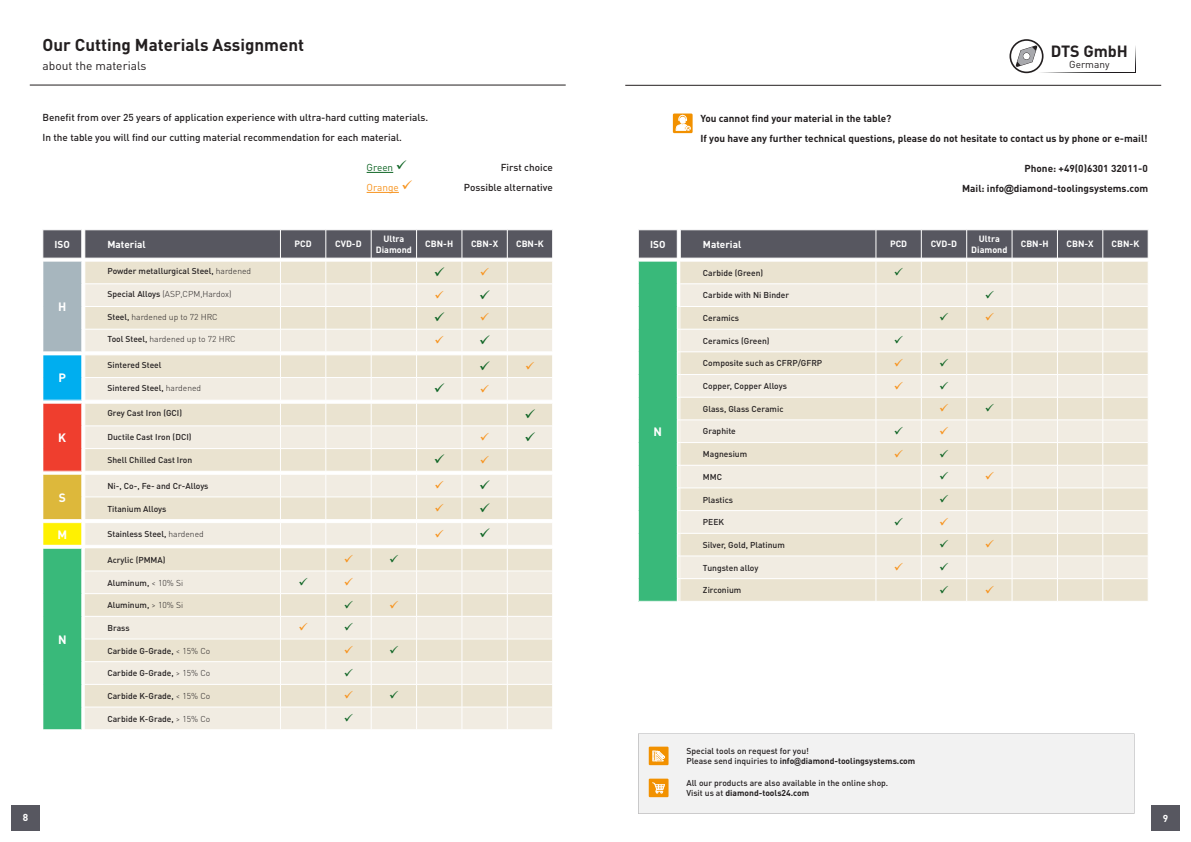
<style>
.page{position:relative;width:1191px;height:842px;background:#fff}
.page>*{position:absolute;margin:0;border:0;box-sizing:border-box;transform-origin:0 0}
.t1{font:700 17px "DIN Pro";color:#231f20}
.t2{font:700 16.1px "DIN Pro";color:#231f20}
.t3{font:12px "DIN Pro";color:#231f20}
.t4{font:700 12px "DIN Pro";color:#fff}
.t5{font:700 10px/20px "DIN Pro";color:#231f20}
.t6{font:500 10px/20px "DIN Pro";color:#231f20}
.t7{font:700 10px "DIN Pro";color:#fff}
.t8{font:10px "DIN Pro";color:#231f20}
.t9{font:10px "DIN Pro";color:#f7931d}
.t10{font:10px "DIN Pro";color:#0f6525}
.t11{font:700 9px/10.8px "DIN Pro";color:#fff;text-align:center}
.t12{font:500 8.5px/10.2px "DIN Pro";color:#231f20}
.t13{font:300 8.5px "DIN Pro";color:#231f20}
.s1{font-weight:300}
.s2{font-weight:500}
.s3{font-family:"Arial"}
.s4{font-weight:700}
.s5{font-family:"Arial Narrow";font-weight:700}
</style>
<div class="page">
<hr style="left:625px;top:85px;width:536px;height:1px;background:#231f20">
<div style="left:1151px;top:805px;width:28px;height:26px;background:#575760"></div>
<div style="left:11px;top:805px;width:29px;height:26px;background:#575760"></div>
<svg style="left:1043px;top:72px;width:92px;height:1px"></svg>
<svg style="left:1135px;top:46px;width:1px;height:27px"></svg>
<svg style="left:1009px;top:39px;width:34px;height:34px"></svg>
<hr style="left:30px;top:85px;width:536px;height:1px;background:#231f20">
<div style="left:638px;top:734px;width:496px;height:80px;background:#f2f2f2"></div>
<svg style="left:367px;top:172px;width:26px;height:1px"></svg>
<hr style="left:367px;top:192px;width:32px;height:1px;background:#f7931d">
<div style="left:673px;top:114px;width:19px;height:19px;background:#f29100"></div>
<svg style="left:675px;top:114px;width:16px;height:17px"></svg>
<svg style="left:43px;top:230px;width:510px;height:500px;background:#dfddcf"></svg>
<svg style="left:638px;top:230px;width:510px;height:372px;background:#d7dbcb"></svg>
<h1 class="t1" style="left:43px;top:33px;width:263px">Our Cutting Materials Assignment</h1>
<h3 class="t3" style="left:43px;top:57px;width:106px">about the materials</h3>
<p class="t6" style="left:43px;top:107px;width:387px">Benefit from over 25 years of application experience with ultra-hard cutting materials.<br>In the table you will find our cutting material recommendation for each material.</p>
<p class="t10" style="left:367px;top:161px;width:42px">Green ✓</p>
<p class="t6" style="left:501px;top:157px;width:54px">First choice</p>
<p class="t9" style="left:367px;top:181px;width:47px">Orange ✓</p>
<p class="t6" style="left:464px;top:177px;width:90px">Possible alternative</p>
<p class="t7" style="left:55px;top:237px;width:17px">ISO</p>
<p class="t7" style="left:107px;top:237px;width:40px">Material</p>
<p class="t11" style="left:294px;top:238px;width:19px">PCD</p>
<p class="t11" style="left:335px;top:238px;width:28px">CVD-D</p>
<p class="t11" style="left:376px;top:233px;width:38px">Ultra<br>Diamond</p>
<p class="t11" style="left:425px;top:238px;width:29px">CBN-H</p>
<p class="t11" style="left:471px;top:238px;width:29px">CBN-X</p>
<p class="t11" style="left:516px;top:238px;width:29px">CBN-K</p>
<h3 class="t4" style="left:58px;top:299px;width:10px">H</h3>
<h3 class="t4" style="left:59px;top:370px;width:9px">P</h3>
<h3 class="t4" style="left:58px;top:429px;width:9px">K</h3>
<h3 class="t4" style="left:59px;top:489px;width:9px">S</h3>
<p class="t12" style="left:107px;top:266px;width:145px">Powder metallurgical Steel, <span class="s1">hardened</span></p>
<p class="t13" style="left:107px;top:288px;width:125px"><span class="s2">Special Alloys</span> (ASP,CPM,Hardox)</p>
<p class="t13" style="left:107px;top:311px;width:112px"><span class="s2">Steel,</span> hardened up to 72 HRC</p>
<p class="t13" style="left:107px;top:334px;width:130px"><span class="s2">Tool Steel,</span> hardened up to 72 HRC</p>
<p class="t12" style="left:107px;top:360px;width:56px">Sintered Steel</p>
<p class="t12" style="left:107px;top:382px;width:95px">Sintered Steel, <span class="s1">hardened</span></p>
<p class="t12" style="left:107px;top:408px;width:76px">Grey Cast Iron (GCI)</p>
<p class="t12" style="left:107px;top:432px;width:86px">Ductile Cast Iron (DCI)</p>
<p class="t12" style="left:107px;top:455px;width:86px">Shell Chilled Cast Iron</p>
<p class="t12" style="left:107px;top:480px;width:103px">Ni-, Co-, Fe- and Cr-Alloys</p>
<p class="t12" style="left:107px;top:503px;width:60px">Titanium Alloys</p>
<h3 class="t4" style="left:57px;top:526px;width:11px">M</h3>
<p class="t12" style="left:107px;top:529px;width:98px">Stainless Steel, <span class="s1">hardened</span></p>
<h3 class="t4" style="left:58px;top:631px;width:10px">N</h3>
<p class="t12" style="left:107px;top:554px;width:60px">Acrylic (PMMA)</p>
<p class="t12" style="left:107px;top:577px;width:77px">Aluminum, <span class="s1">&lt; 10% Si</span></p>
<p class="t12" style="left:107px;top:600px;width:77px">Aluminum, <span class="s1">&gt; 10% Si</span></p>
<p class="t12" style="left:107px;top:622px;width:24px">Brass</p>
<p class="t12" style="left:107px;top:645px;width:104px">Carbide G-Grade, <span class="s1">&lt; 15% Co</span></p>
<p class="t12" style="left:107px;top:668px;width:104px">Carbide G-Grade, <span class="s1">&gt; 15% Co</span></p>
<p class="t12" style="left:107px;top:690px;width:104px">Carbide K-Grade, <span class="s1">&lt; 15% Co</span></p>
<p class="t12" style="left:107px;top:713px;width:104px">Carbide K-Grade, <span class="s1">&gt; 15% Co</span></p>
<h2 class="t2" style="left:1050px;top:40px;width:79px">DTS GmbH</h2>
<p class="t8" style="left:1069px;top:57px;width:42px">Germany</p>
<p class="t5" style="left:700px;top:108px;width:449px">You cannot find your material in the table?<br>If you have any further technical questions, please do not hesitate to contact us by phone or e-mail!</p>
<p class="t5" style="left:962px;top:158px;width:188px;text-align:right">Phone: +49(0)6301 32011-0<br>Mail: info<span class="s3">@</span>diamond-toolingsystems.com</p>
<p class="t7" style="left:650px;top:237px;width:17px">ISO</p>
<p class="t7" style="left:703px;top:237px;width:40px">Material</p>
<p class="t11" style="left:890px;top:238px;width:19px">PCD</p>
<p class="t11" style="left:930px;top:238px;width:28px">CVD-D</p>
<p class="t11" style="left:971px;top:233px;width:38px">Ultra<br>Diamond</p>
<p class="t11" style="left:1020px;top:238px;width:29px">CBN-H</p>
<p class="t11" style="left:1066px;top:238px;width:29px">CBN-X</p>
<p class="t11" style="left:1111px;top:238px;width:29px">CBN-K</p>
<h3 class="t4" style="left:653px;top:423px;width:10px">N</h3>
<p class="t12" style="left:703px;top:267px;width:62px">Carbide (Green)</p>
<p class="t12" style="left:703px;top:290px;width:88px">Carbide with Ni Binder</p>
<p class="t12" style="left:703px;top:313px;width:38px">Ceramics</p>
<p class="t12" style="left:703px;top:335px;width:68px">Ceramics (Green)</p>
<p class="t12" style="left:703px;top:358px;width:121px">Composite such as CFRP/GFRP</p>
<p class="t12" style="left:703px;top:381px;width:85px">Copper, Copper Alloys</p>
<p class="t12" style="left:703px;top:403px;width:82px">Glass, Glass Ceramic</p>
<p class="t12" style="left:703px;top:426px;width:34px">Graphite</p>
<p class="t12" style="left:703px;top:449px;width:46px">Magnesium</p>
<p class="t12" style="left:703px;top:471px;width:21px">MMC</p>
<p class="t12" style="left:703px;top:494px;width:32px">Plastics</p>
<p class="t12" style="left:703px;top:517px;width:23px">PEEK</p>
<p class="t12" style="left:703px;top:539px;width:83px">Silver, Gold, Platinum</p>
<p class="t12" style="left:703px;top:562px;width:57px">Tungsten alloy</p>
<p class="t12" style="left:703px;top:585px;width:40px">Zirconium</p>
<p class="t12" style="left:686px;top:746px;width:230px">Special tools on request for you!<br>Please send inquiries to <span class="s4">info</span><span class="s5">@</span><span class="s4">diamond-toolingsystems.com</span></p>
<p class="t12" style="left:686px;top:777px;width:203px">All our products are also available in the online shop.<br>Visit us at <span class="s4">diamond-tools24.com</span></p>
<p class="t7" style="left:23px;top:811px;width:7px">8</p>
<p class="t7" style="left:1162px;top:811px;width:7px">9</p>
</div>
